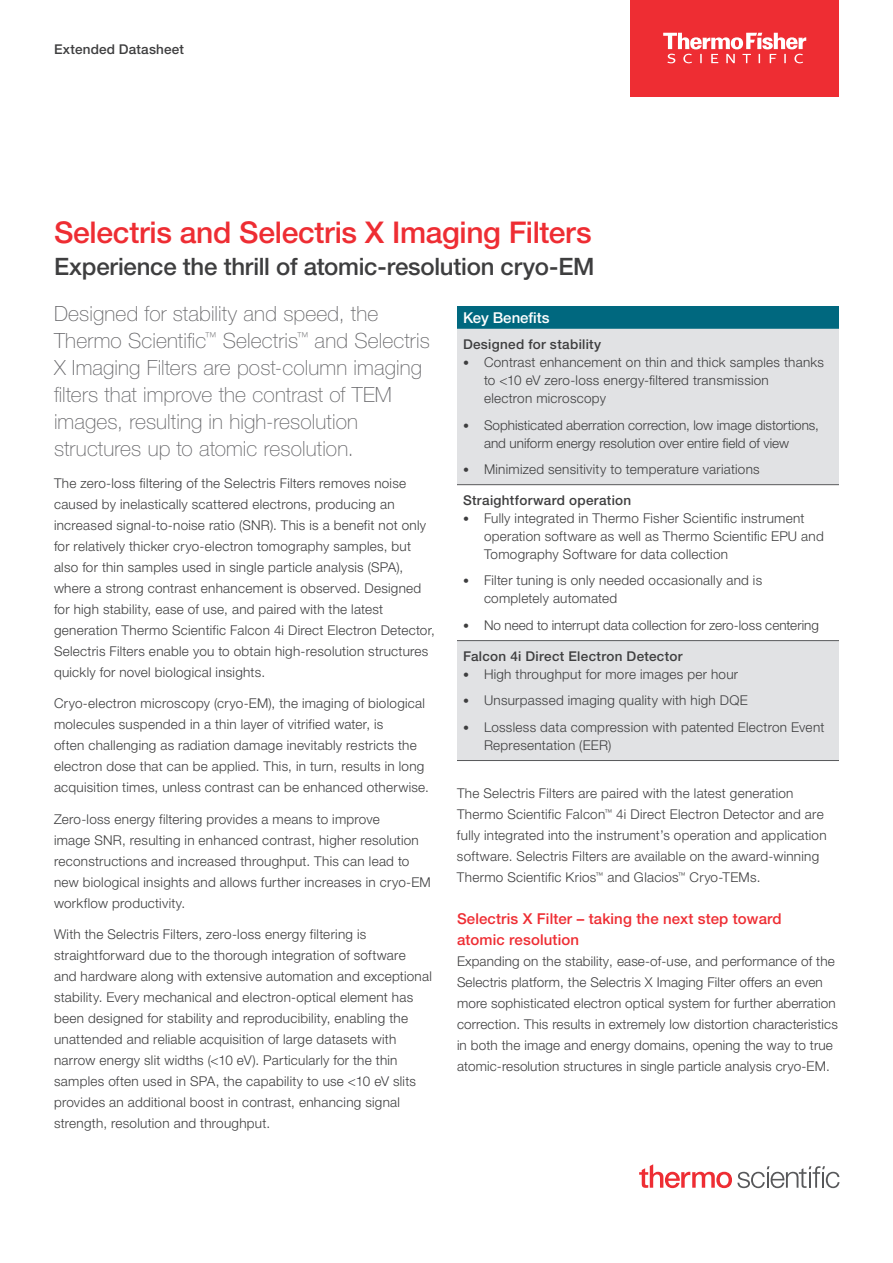
<style>
.page{position:relative;width:893px;height:1263px;background:#fff}
.page>*{position:absolute;margin:0;border:0;box-sizing:border-box;transform-origin:0 0}
.t1{font:500 30px "Helvetica Neue LTW1 G";letter-spacing:-.01em;color:#ee2d33}
.t2{font:500 24px "Helvetica Neue LTW1 G";letter-spacing:-.01em;color:#3e3e3f}
.t3{font:100 21px/27px "Helvetica Neue LTW1 G";letter-spacing:.005em;color:#69696c}
.t4{font:500 15px/21px "Helvetica Neue LTW1 G";letter-spacing:.01em;color:#ee2d33}
.t5{font:500 15px "Helvetica Neue LTW1 G";color:#fff}
.t6{font:300 13.5px/21px "Helvetica Neue LTW1 G";letter-spacing:.02em;color:#3e3e3f}
.t7{font:300 13.5px/18px "Helvetica Neue LTW1 G";color:#3e3e3f}
.t8{font:500 13.5px "Helvetica Neue LTW1 G";letter-spacing:.025em;color:#3e3e3f}
.s1{font-size:12px}
</style>
<div class="page">
<div style="left:457px;top:306px;width:382px;height:23px;background:#00687f"></div>
<div style="left:457px;top:329px;width:382px;height:431px;background:#e1e2e4"></div>
<div style="left:457px;top:485px;width:382px;height:156px;background:#fff"></div>
<hr style="left:457px;top:484px;width:382px;height:1px;background:#57585a">
<hr style="left:457px;top:640px;width:382px;height:1px;background:#57585a">
<hr style="left:457px;top:760px;width:382px;height:1px;background:#57585a">
<svg style="left:639px;top:1164px;width:200px;height:24px"></svg>
<div style="left:630px;top:0;width:209px;height:96px;background:#ee2d33"></div>
<svg style="left:663px;top:33px;width:143px;height:30px"></svg>
<p class="t8" style="left:54px;top:41px;width:132px">Extended Datasheet</p>
<h1 class="t1" style="left:54px;top:215px;width:539px">Selectris and Selectris X Imaging Filters</h1>
<h2 class="t2" style="left:54px;top:252px;width:542px">Experience the thrill of atomic-resolution cryo-EM</h2>
<p class="t3" style="left:54px;top:300px;width:377px">Designed for stability and speed, the Thermo Scientific<sup>™</sup> Selectris<sup>™</sup> and Selectris X Imaging Filters are post-column imaging filters that improve the contrast of TEM images, resulting in high-resolution structures up to atomic resolution.</p>
<p class="t6" style="left:54px;top:472px;width:382px">The zero-loss filtering of the Selectris Filters removes noise caused by inelastically scattered electrons, producing an increased signal-to-noise ratio (SNR). This is a benefit not only for relatively thicker cryo-electron tomography samples, but also for thin samples used in single particle analysis (SPA), where a strong contrast enhancement is observed. Designed for high stability, ease of use, and paired with the latest generation Thermo Scientific Falcon 4i Direct Electron Detector, Selectris Filters enable you to obtain high-resolution structures quickly for novel biological insights.</p>
<p class="t6" style="left:54px;top:693px;width:376px">Cryo-electron microscopy (cryo-EM), the imaging of biological molecules suspended in a thin layer of vitrified water, is<br>often challenging as radiation damage inevitably restricts the electron dose that can be applied. This, in turn, results in long acquisition times, unless contrast can be enhanced otherwise.</p>
<p class="t6" style="left:54px;top:808px;width:378px">Zero-loss energy filtering provides a means to improve<br>image SNR, resulting in enhanced contrast, higher resolution reconstructions and increased throughput. This can lead to new biological insights and allows further increases in cryo-EM workflow productivity.</p>
<p class="t6" style="left:54px;top:924px;width:379px">With the Selectris Filters, zero-loss energy filtering is straightforward due to the thorough integration of software<br>and hardware along with extensive automation and exceptional stability. Every mechanical and electron-optical element has been designed for stability and reproducibility, enabling the unattended and reliable acquisition of large datasets with narrow energy slit widths (&lt;10 eV). Particularly for the thin samples often used in SPA, the capability to use &lt;10 eV slits provides an additional boost in contrast, enhancing signal strength, resolution and throughput.</p>
<p class="t5" style="left:463px;top:308px;width:88px">Key Benefits</p>
<p class="t8" style="left:463px;top:336px;width:140px">Designed for stability</p>
<p class="t6" style="left:484px;top:353px;width:342px;line-height:18px;text-indent:-21px"><span class="s1">•</span> Contrast enhancement on thin and thick samples thanks to &lt;10 eV zero-loss energy-filtered transmission<br>electron microscopy</p>
<p class="t7" style="left:484px;top:416px;width:336px;text-indent:-21px"><span class="s1">•</span> Sophisticated aberration correction, low image distortions, and uniform energy resolution over entire field of view</p>
<p class="t6" style="left:463px;top:459px;width:298px"><span class="s1">•</span> Minimized sensitivity to temperature variations</p>
<p class="t8" style="left:463px;top:492px;width:170px">Straightforward operation</p>
<p class="t6" style="left:484px;top:509px;width:341px;line-height:18px;text-indent:-21px"><span class="s1">•</span> Fully integrated in Thermo Fisher Scientific instrument operation software as well as Thermo Scientific EPU and<br>Tomography Software for data collection</p>
<p class="t6" style="left:484px;top:572px;width:280px;line-height:18px;text-indent:-21px"><span class="s1">•</span> Filter tuning is only needed occasionally and is completely automated</p>
<p class="t7" style="left:463px;top:616px;width:357px"><span class="s1">•</span> No need to interrupt data collection for zero-loss centering</p>
<p class="t8" style="left:463px;top:648px;width:221px">Falcon 4i Direct Electron Detector</p>
<p class="t6" style="left:463px;top:663px;width:277px"><span class="s1">•</span> High throughput for more images per hour</p>
<p class="t6" style="left:463px;top:690px;width:286px"><span class="s1">•</span> Unsurpassed imaging quality with high DQE</p>
<p class="t6" style="left:484px;top:718px;width:342px;line-height:18px;text-indent:-21px"><span class="s1">•</span> Lossless data compression with patented Electron Event<br>Representation (EER)</p>
<p class="t6" style="left:457px;top:783px;width:371px">The Selectris Filters are paired with the latest generation Thermo Scientific Falcon<sup>™</sup> 4i Direct Electron Detector and are fully integrated into the instrument’s operation and application software. Selectris Filters are available on the award-winning Thermo Scientific Krios<sup>™</sup> and Glacios<sup>™</sup> Cryo-TEMs.</p>
<p class="t4" style="left:457px;top:908px;width:326px">Selectris X Filter – taking the next step toward atomic resolution</p>
<p class="t6" style="left:457px;top:951px;width:382px">Expanding on the stability, ease-of-use, and performance of the Selectris platform, the Selectris X Imaging Filter offers an even more sophisticated electron optical system for further aberration correction. This results in extremely low distortion characteristics in both the image and energy domains, opening the way to true atomic-resolution structures in single particle analysis cryo-EM.</p>
</div>
